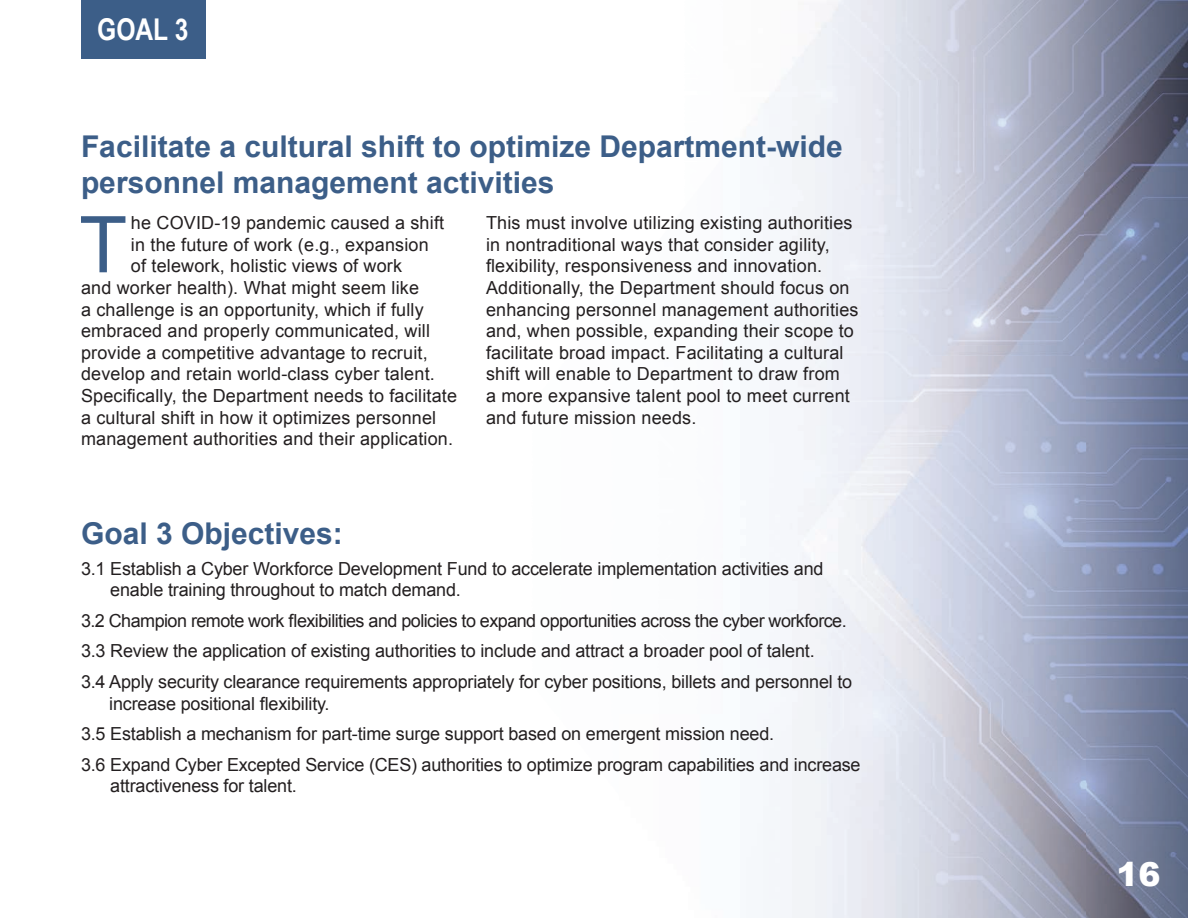
<style>
.page{position:relative;width:1188px;height:918px;background:#fff}
.page>*{position:absolute;margin:0;border:0;box-sizing:border-box;transform-origin:0 0}
.t1{font:78.3px "Arial";color:#3c5e88}
.t2{font:900 33px "Arial";color:#fff}
.t3{font:700 30px/36px "Arial";color:#3c5e88}
.t4{font:700 30px "Arial Narrow";color:#fff}
.t5{font:18px/21.6px "Arial";letter-spacing:.01em;color:#231f20}
.t6{font:18px/30.6px "Arial";letter-spacing:-.01em;color:#231f20}
</style>
<div class="page">
<img style="left:81px;top:0;width:1107px;height:918px">
<div style="left:81px;top:0;width:124px;height:58px;background:#3c5e88"></div>
<h3 class="t4" style="left:97px;top:7px;width:93px">GOAL 3</h3>
<h3 class="t3" style="left:81px;top:129px;width:763px">Facilitate a cultural shift to optimize Department-wide personnel management activities</h3>
<h1 class="t1" style="left:79px;top:194px;width:49px">T</h1>
<p class="t5" style="left:131px;top:212px;width:315px">he COVID-19 pandemic caused a shift</p>
<p class="t5" style="left:486px;top:212px;width:374px">This must involve utilizing existing authorities in nontraditional ways that consider agility, flexibility, responsiveness and innovation.<br>Additionally, the Department should focus on enhancing personnel management authorities and, when possible, expanding their scope to facilitate broad impact. Facilitating a cultural shift will enable to Department to draw from<br>a more expansive talent pool to meet current and future mission needs.</p>
<p class="t5" style="left:131px;top:234px;width:299px">in the future of work (e.g., expansion</p>
<p class="t5" style="left:131px;top:255px;width:273px">of telework, holistic views of work</p>
<p class="t5" style="left:81px;top:277px;width:340px">and worker health). What might seem like</p>
<p class="t5" style="left:81px;top:299px;width:344px">a challenge is an opportunity, which if fully</p>
<p class="t5" style="left:81px;top:320px;width:351px">embraced and properly communicated, will</p>
<p class="t5" style="left:81px;top:342px;width:348px">provide a competitive advantage to recruit,</p>
<p class="t5" style="left:81px;top:363px;width:355px">develop and retain world -class cyber talent.</p>
<p class="t5" style="left:81px;top:385px;width:378px">Specifically, the Department needs to facilitate</p>
<p class="t5" style="left:81px;top:407px;width:357px">a cultural shift in how it optimizes personnel</p>
<p class="t5" style="left:81px;top:428px;width:374px">management authorities and their application.</p>
<h3 class="t3" style="left:81px;top:517px;width:263px">Goal 3 Objectives:</h3>
<p class="t6" style="left:110px;top:558px;width:715px;line-height:21.6px;text-indent:-29px">3.1 Establish a Cyber Workforce Development Fund to accelerate implementation activities and enable training throughout to match demand.</p>
<p class="t6" style="left:81px;top:605px;width:773px">3.2 Champion remote work flexibilities and policies to expand opportunities across the cyber workforce.<br>3.3 Review the application of existing authorities to include and attract a broader pool of talent.<br>3.4 Apply security clearance requirements appropriately for cyber positions, billets and personnel to</p>
<p class="t6" style="left:81px;top:688px;width:781px;text-indent:28px">increase positional flexibility.<br>3.5 Establish a mechanism for part-time surge support based on emergent mission need.<br>3.6 Expand Cyber Excepted Service (CES) authorities to optimize program capabilities and increase</p>
<p class="t6" style="left:110px;top:771px;width:188px">attractiveness for talent.</p>
<h2 class="t2" style="left:1117px;top:851px;width:46px">16</h2>
</div>
